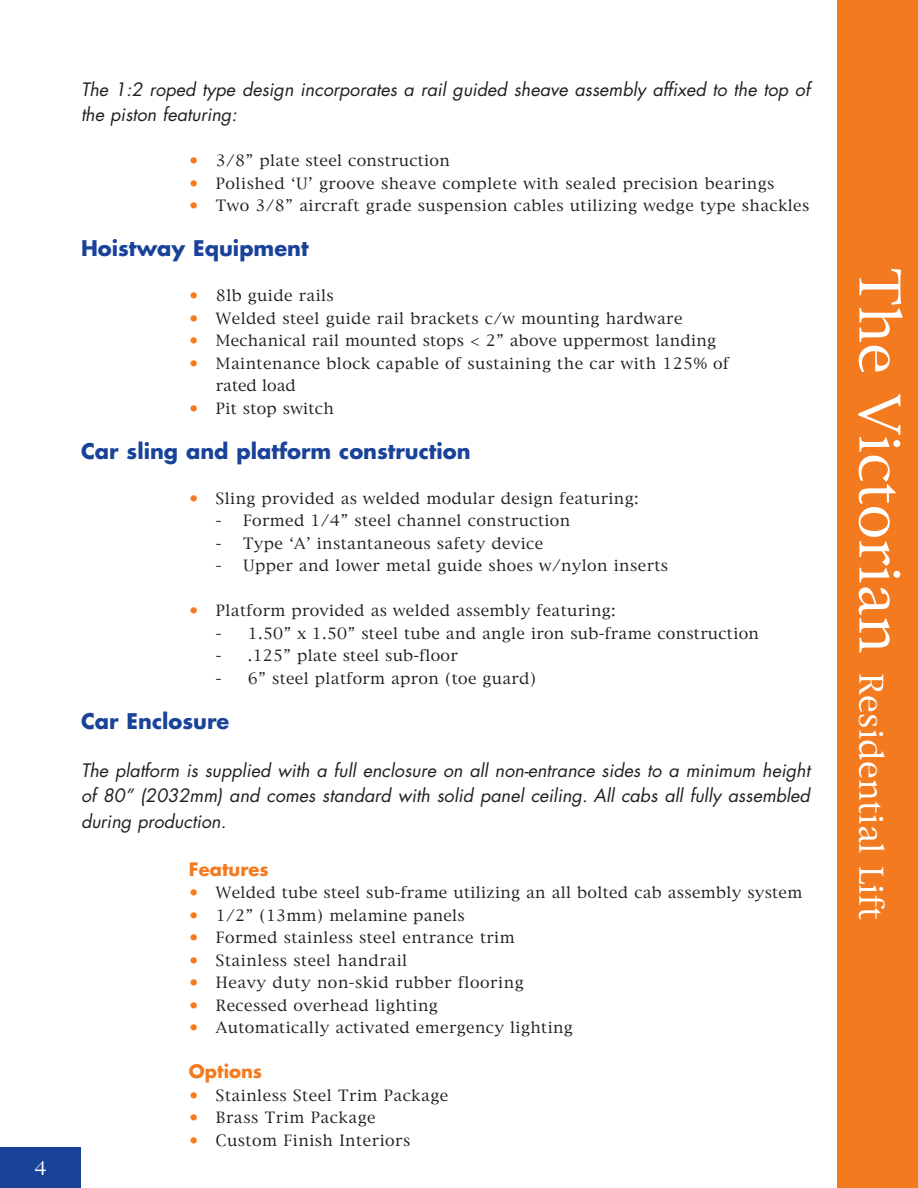
<style>
.page{position:relative;width:918px;height:1188px;background:#fff}
.page>*{position:absolute;margin:0;border:0;box-sizing:border-box;transform-origin:0 0}
.t1{font:31.5px "New York";color:#fff}
.t2{font:700 21px "Futura";color:#194299}
.t3{font:italic 18px/25.5px "Futura";color:#231f1f}
.t4{font:700 18px "Futura";color:#f47a1f}
.t5{font:18px "New York";color:#fff}
.t6{font:15px/22.5px "New York";letter-spacing:.025em;color:#231f1f}
.s1{color:#f47a1f}
.s2{font-size:54px}
</style>
<div class="page">
<div style="left:837px;top:0;width:81px;height:1188px;background:#f47a1f"></div>
<div style="left:0;top:1148px;width:81px;height:40px;background:#194299"></div>
<p class="t5" style="left:35px;top:1161px;width:14px">4</p>
<p class="t3" style="left:81px;top:78px;width:731px">The 1:2 roped type design incorporates a rail guided sheave assembly affixed to the top of the piston featuring:</p>
<p class="t6" style="left:189px;top:151px;width:262px"><span class="s1">•</span> 3/8” plate steel construction</p>
<p class="t6" style="left:189px;top:173px;width:587px"><span class="s1">•</span> Polished ‘U’ groove sheave complete with sealed precision bearings</p>
<p class="t6" style="left:189px;top:196px;width:622px"><span class="s1">•</span> Two 3/8” aircraft grade suspension cables utilizing wedge type shackles</p>
<h2 class="t2" style="left:81px;top:239px;width:229px">Hoistway Equipment</h2>
<p class="t6" style="left:189px;top:286px;width:146px"><span class="s1">•</span> 8lb guide rails</p>
<p class="t6" style="left:189px;top:308px;width:495px"><span class="s1">•</span> Welded steel guide rail brackets c/w mounting hardware</p>
<p class="t6" style="left:189px;top:331px;width:529px"><span class="s1">•</span> Mechanical rail mounted stops &lt; 2” above uppermost landing</p>
<p class="t6" style="left:216px;top:353px;width:515px;text-indent:-27px"><span class="s1">•</span> Maintenance block capable of sustaining the car with 125% of rated load</p>
<p class="t6" style="left:189px;top:398px;width:146px"><span class="s1">•</span> Pit stop switch</p>
<h2 class="t2" style="left:81px;top:442px;width:391px">Car sling and platform construction</h2>
<p class="t6" style="left:189px;top:488px;width:451px"><span class="s1">•</span> Sling provided as welded modular design featuring:</p>
<p class="t6" style="left:216px;top:511px;width:356px">- Formed 1/4” steel channel construction</p>
<p class="t6" style="left:216px;top:533px;width:329px">- Type ‘A’ instantaneous safety device</p>
<p class="t6" style="left:216px;top:556px;width:454px">- Upper and lower metal guide shoes w/nylon inserts</p>
<p class="t6" style="left:189px;top:601px;width:428px"><span class="s1">•</span> Platform provided as welded assembly featuring:</p>
<p class="t6" style="left:216px;top:623px;width:544px">- 1.50” x 1.50” steel tube and angle iron sub-frame construction</p>
<p class="t6" style="left:216px;top:646px;width:243px">- .125” plate steel sub-floor</p>
<p class="t6" style="left:216px;top:668px;width:322px">- 6” steel platform apron (toe guard)</p>
<h2 class="t2" style="left:81px;top:712px;width:150px">Car Enclosure</h2>
<p class="t3" style="left:81px;top:759px;width:734px;text-align:justify">The platform is supplied with a full enclosure on all non-entrance sides to a minimum height of 80” (2032mm) and comes standard with solid panel ceiling. All cabs all fully assembled during production.</p>
<p class="t4" style="left:189px;top:861px;width:81px">Features</p>
<p class="t6" style="left:189px;top:883px;width:615px"><span class="s1">•</span> Welded tube steel sub-frame utilizing an all bolted cab assembly system</p>
<p class="t6" style="left:189px;top:905px;width:277px"><span class="s1">•</span> 1/2” (13mm) melamine panels</p>
<p class="t6" style="left:189px;top:928px;width:327px"><span class="s1">•</span> Formed stainless steel entrance trim</p>
<p class="t6" style="left:189px;top:950px;width:220px"><span class="s1">•</span> Stainless steel handrail</p>
<p class="t6" style="left:189px;top:973px;width:336px"><span class="s1">•</span> Heavy duty non-skid rubber flooring</p>
<p class="t6" style="left:189px;top:995px;width:250px"><span class="s1">•</span> Recessed overhead lighting</p>
<p class="t6" style="left:189px;top:1018px;width:386px"><span class="s1">•</span> Automatically activated emergency lighting</p>
<p class="t4" style="left:189px;top:1063px;width:75px">Options</p>
<p class="t6" style="left:189px;top:1085px;width:261px"><span class="s1">•</span> Stainless Steel Trim Package</p>
<p class="t6" style="left:189px;top:1108px;width:188px"><span class="s1">•</span> Brass Trim Package</p>
<p class="t6" style="left:189px;top:1130px;width:223px"><span class="s1">•</span> Custom Finish Interiors</p>
<h1 class="t1" style="left:885px;top:268px;width:654px;rotate:90deg"><span class="s2">The Victorian</span> Residential Lift</h1>
</div>
